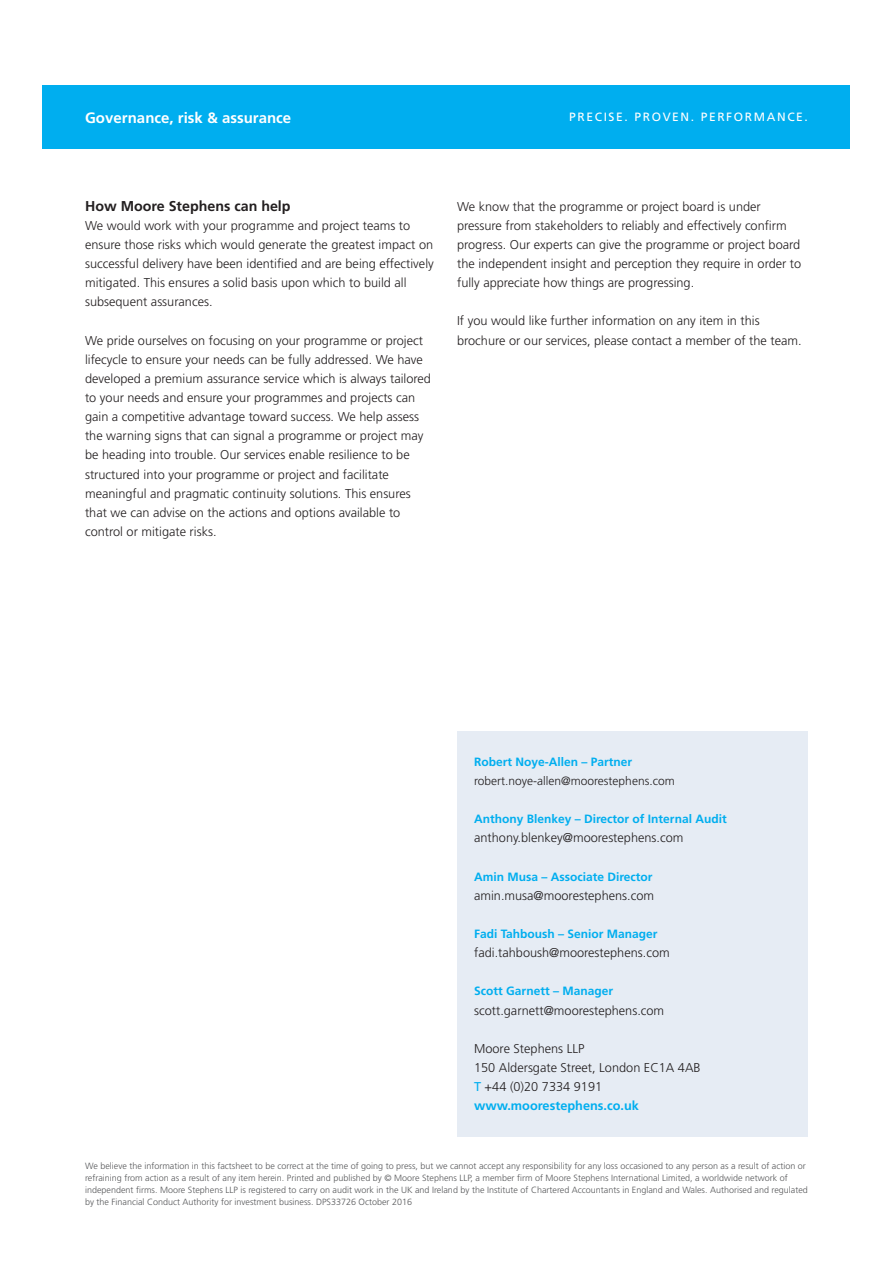
<style>
.page{position:relative;width:893px;height:1263px;background:#fff}
.page>*{position:absolute;margin:0;border:0;box-sizing:border-box;transform-origin:0 0}
.Descriptor{font:700 15px "Frutiger LT Std";color:#fff}
.Subheading_1{font:700 14.25px "Frutiger LT Std";color:#231f20}
.Body_copy{font:300 12.75px/19.2px "Frutiger LT Std";color:#231f20}
.Address{font:300 12.75px/19.2px "Frutiger LT Std";color:#231f20}
.Website{font:700 12.75px "Frutiger LT Std";color:#00aeef}
.Insert_Name{font:700 12px "Frutiger LT Std";color:#00aeef}
.Insert_Name-2{font:300 12px "Frutiger LT Std";color:#231f20}
.Strapline{font:12px "Frutiger LT Std";letter-spacing:.135em;color:#fff}
.Factsheet_Disclaimer{font:300 9px/12px "Frutiger LT Std";color:#57585a}
.s1{font-weight:400;color:#00aeef}
</style>
<div class="page">
<div style="left:43px;top:85px;width:807px;height:64px;background:#00aeef"></div>
<div style="left:457px;top:731px;width:351px;height:406px;background:#e6ecf4"></div>
<p class="Descriptor" style="left:85px;top:109px;width:208px">Governance, risk &amp; assurance</p>
<p class="Strapline" style="left:569px;top:110px;width:240px">PRECISE. PROVEN. PERFORMANCE.</p>
<p class="Subheading_1" style="left:85px;top:197px;width:207px">How Moore Stephens can help</p>
<p class="Body_copy" style="left:85px;top:216px;width:350px">We would work with your programme and project teams to ensure those risks which would generate the greatest impact on successful delivery have been identified and are being effectively mitigated. This ensures a solid basis upon which to build all subsequent assurances.</p>
<p class="Body_copy" style="left:85px;top:331px;width:347px">We pride ourselves on focusing on your programme or project lifecycle to ensure your needs can be fully addressed. We have developed a premium assurance service which is always tailored to your needs and ensure your programmes and projects can gain a competitive advantage toward success. We help assess the warning signs that can signal a programme or project may be heading into trouble. Our services enable resilience to be structured into your programme or project and facilitate meaningful and pragmatic continuity solutions. This ensures that we can advise on the actions and options available to control or mitigate risks.</p>
<p class="Body_copy" style="left:457px;top:197px;width:346px">We know that the programme or project board is under pressure from stakeholders to reliably and effectively confirm progress. Our experts can give the programme or project board the independent insight and perception they require in order to fully appreciate how things are progressing.</p>
<p class="Body_copy" style="left:457px;top:312px;width:346px">If you would like further information on any item in this brochure or our services, please contact a member of the team.</p>
<p class="Insert_Name" style="left:474px;top:754px;width:160px">Robert Noye-Allen – Partner</p>
<p class="Insert_Name-2" style="left:474px;top:774px;width:202px">robert.noye-allen@moorestephens.com</p>
<p class="Insert_Name" style="left:474px;top:812px;width:254px">Anthony Blenkey – Director of Internal Audit</p>
<p class="Address" style="left:474px;top:828px;width:211px">anthony.blenkey@moorestephens.com</p>
<p class="Insert_Name" style="left:474px;top:869px;width:180px">Amin Musa – Associate Director</p>
<p class="Address" style="left:474px;top:886px;width:181px">amin.musa@moorestephens.com</p>
<p class="Insert_Name" style="left:474px;top:927px;width:185px">Fadi Tahboush – Senior Manager</p>
<p class="Address" style="left:474px;top:943px;width:197px">fadi.tahboush@moorestephens.com</p>
<p class="Insert_Name" style="left:474px;top:984px;width:140px">Scott Garnett – Manager</p>
<p class="Address" style="left:474px;top:1001px;width:192px">scott.garnett@moorestephens.com</p>
<p class="Address" style="left:474px;top:1039px;width:228px">Moore Stephens LLP<br>150 Aldersgate Street, London EC1A 4AB<br><span class="s1">T</span> +44 (0)20 7334 9191</p>
<p class="Website" style="left:474px;top:1098px;width:166px">www.moorestephens.co.uk</p>
<p class="Factsheet_Disclaimer" style="left:85px;top:1160px;width:724px">We believe the information in this factsheet to be correct at the time of going to press, but we cannot accept any responsibility for any loss occasioned to any person as a result of action or refraining from action as a result of any item herein. Printed and published by © Moore Stephens LLP, a member firm of Moore Stephens International Limited, a worldwide network of independent firms. Moore Stephens LLP is registered to carry on audit work in the UK and Ireland by the Institute of Chartered Accountants in England and Wales. Authorised and regulated by the Financial Conduct Authority for investment business. DPS33726 October 2016</p>
</div>
